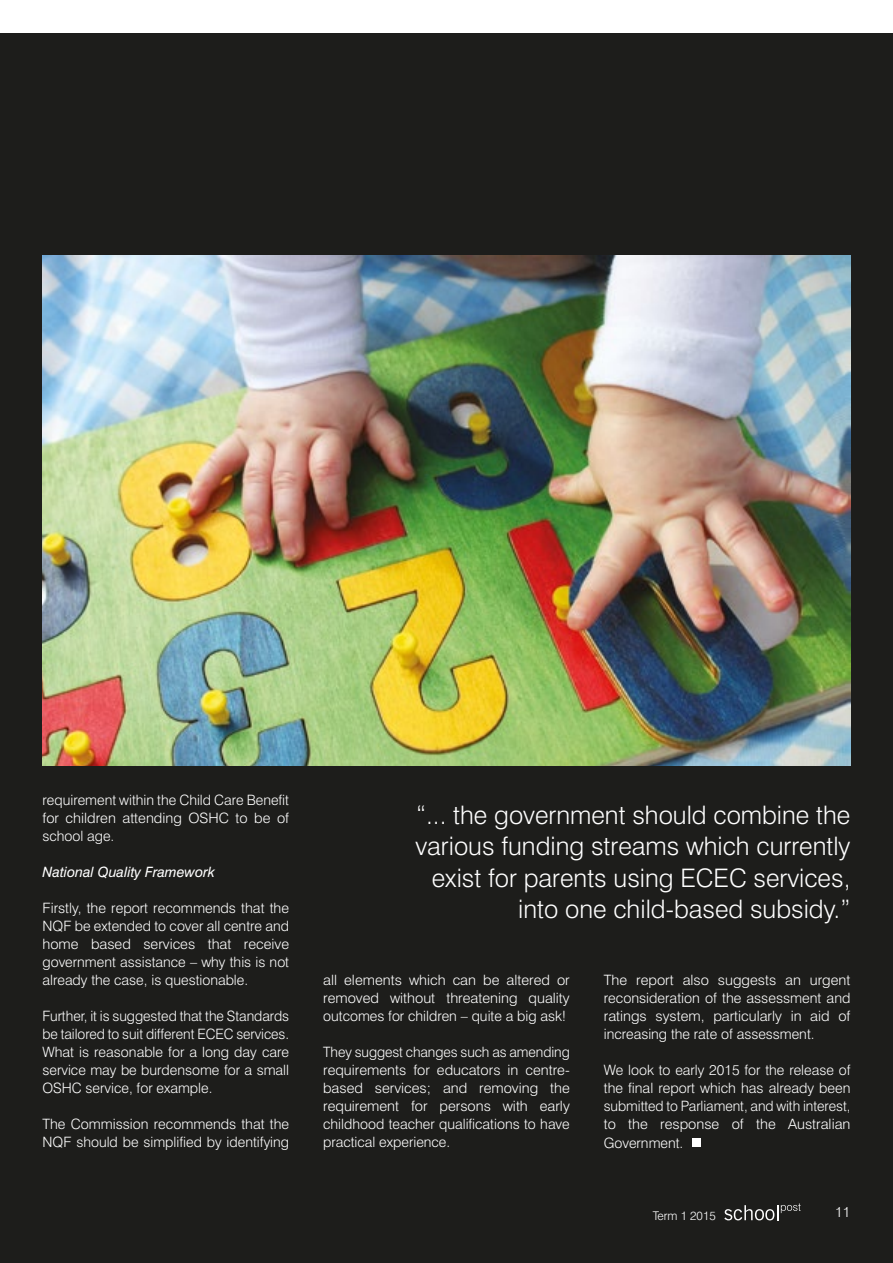
<style>
.page{position:relative;width:893px;height:1263px;background:#fff}
.page>*{position:absolute;margin:0;border:0;box-sizing:border-box;transform-origin:0 0}
.t1{font:300 25.5px/31.5px "Swiss 721 BT";color:#fff;text-align:right}
.t2{font:300 14.25px/18px "Swiss 721 BT";color:#fff;text-align:justify}
.t3{font:italic 14.25px "Swiss 721 BT";color:#fff}
.t4{font:300 12px "Swiss 721 BT";color:#fff}
</style>
<div class="page">
<div style="left:0;top:34px;width:893px;height:1229px;background:#1d1d1b"></div>
<svg style="left:724px;top:1203px;width:77px;height:17px"></svg>
<img style="left:43px;top:255px;width:807px;height:510px">
<div style="left:692px;top:1138px;width:9px;height:9px;background:#fff"></div>
<p class="t2" style="left:43px;top:791px;width:248px">requirement within the Child Care Benefit for children attending OSHC to be of school age.</p>
<p class="t3" style="left:43px;top:863px;width:174px">National Quality Framework</p>
<p class="t2" style="left:43px;top:899px;width:248px">Firstly, the report recommends that the NQF be extended to cover all centre and home based services that receive government assistance – why this is not already the case, is questionable.</p>
<p class="t2" style="left:42px;top:1007px;width:248px">Further, it is suggested that the Standards be tailored to suit different ECEC services.<br>What is reasonable for a long day care service may be burdensome for a small OSHC service, for example.</p>
<p class="t2" style="left:43px;top:1115px;width:248px">The Commission recommends that the<br>NQF should be simplified by identifying</p>
<h1 class="t1" style="left:415px;top:798px;width:436px">“... the government should combine the various funding streams which currently exist for parents using ECEC services, into one child-based subsidy.”</h1>
<p class="t2" style="left:323px;top:971px;width:248px">all elements which can be altered or removed without threatening quality outcomes for children – quite a big ask!</p>
<p class="t2" style="left:323px;top:1043px;width:248px">They suggest changes such as amending requirements for educators in centre&shy;based services; and removing the requirement for persons with early childhood teacher qualifications to have practical experience.</p>
<p class="t2" style="left:604px;top:971px;width:248px">The report also suggests an urgent reconsideration of the assessment and ratings system, particularly in aid of increasing the rate of assessment.</p>
<p class="t2" style="left:604px;top:1061px;width:248px">We look to early 2015 for the release of the final report which has already been submitted to Parliament, and with interest, to the response of the Australian Government.</p>
<p class="t4" style="left:653px;top:1209px;width:65px">Term 1 2015</p>
<p class="t2" style="left:835px;top:1203px;width:17px">11</p>
</div>
